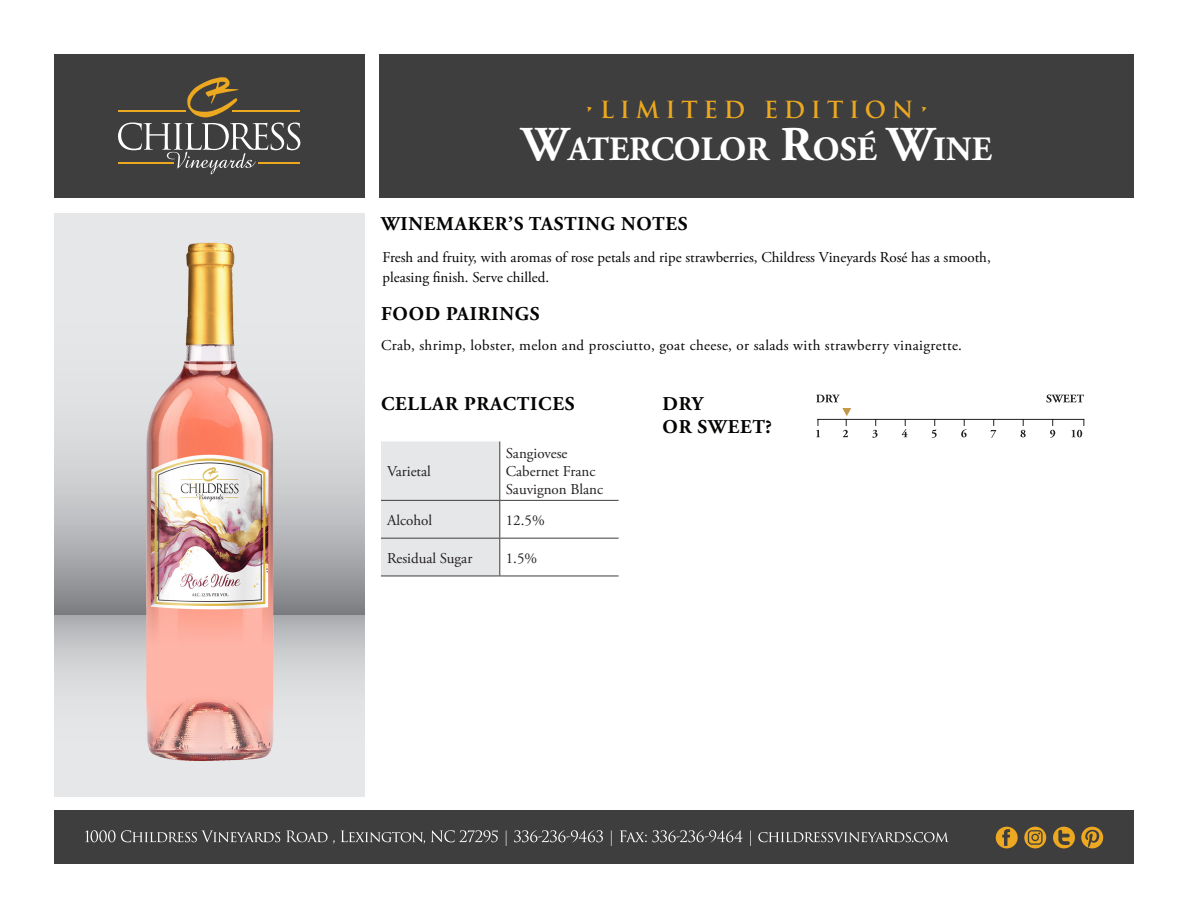
<style>
.page{position:relative;width:1188px;height:918px;background:#fff}
.page>*{position:absolute;margin:0;border:0;box-sizing:border-box;transform-origin:0 0}
.t1{font:700 34.05px "Adobe Garamond Pro";color:#fff}
.t2{font:700 22.95px "Trajan Pro";letter-spacing:.25em;color:#eba820}
.t3{font:700 19.5px/23.4px "Adobe Garamond Pro";letter-spacing:.04em;color:#040503}
.t4{font:15px/19.5px "Adobe Garamond Pro";color:#040503}
.t5{font:15px "Adobe Garamond Pro";letter-spacing:.025em;color:#040503}
.t6{font:15px/18px "Adobe Garamond Pro";color:#231f20}
.s1{font-size:48.6px}
</style>
<div class="page">
<div style="left:54px;top:54px;width:310px;height:144px;background:#3e3e3f"></div>
<div style="left:380px;top:54px;width:754px;height:144px;background:#3e3e3f"></div>
<svg style="left:118px;top:77px;width:182px;height:97px"></svg>
<div style="left:54px;top:213px;width:310px;height:410px;background:#e6e7e9"></div>
<div style="left:54px;top:615px;width:310px;height:181px;background:#e6e7e9"></div>
<div style="left:381px;top:441px;width:118px;height:135px;background:#e6e7e9"></div>
<hr style="left:499px;top:441px;width:1px;height:59px;background:#3e3e3f">
<hr style="left:381px;top:500px;width:119px;height:1px;background:#3e3e3f">
<hr style="left:500px;top:500px;width:119px;height:1px;background:#3e3e3f">
<hr style="left:499px;top:501px;width:1px;height:37px;background:#3e3e3f">
<hr style="left:381px;top:538px;width:119px;height:1px;background:#3e3e3f">
<hr style="left:500px;top:538px;width:119px;height:1px;background:#3e3e3f">
<hr style="left:499px;top:539px;width:1px;height:37px;background:#3e3e3f">
<hr style="left:381px;top:576px;width:119px;height:1px;background:#3e3e3f">
<hr style="left:500px;top:576px;width:119px;height:1px;background:#3e3e3f">
<div style="left:54px;top:810px;width:1080px;height:54px;background:#3e3e3f"></div>
<svg style="left:85px;top:830px;width:864px;height:16px"></svg>
<svg style="left:1053px;top:827px;width:22px;height:21px"></svg>
<svg style="left:1081px;top:827px;width:22px;height:21px"></svg>
<svg style="left:996px;top:827px;width:22px;height:21px"></svg>
<svg style="left:1024px;top:827px;width:22px;height:21px"></svg>
<img style="left:54px;top:225px;width:311px;height:558px">
<svg style="left:816px;top:395px;width:24px;height:7px"></svg>
<svg style="left:1046px;top:394px;width:38px;height:9px"></svg>
<hr style="left:817px;top:419px;width:267px;height:1px;background:#231f20">
<svg style="left:816px;top:419px;width:4px;height:18px"></svg>
<svg style="left:872px;top:419px;width:6px;height:19px"></svg>
<svg style="left:902px;top:419px;width:6px;height:18px"></svg>
<svg style="left:932px;top:419px;width:5px;height:19px"></svg>
<svg style="left:961px;top:419px;width:6px;height:18px"></svg>
<svg style="left:991px;top:419px;width:5px;height:19px"></svg>
<svg style="left:1020px;top:419px;width:6px;height:18px"></svg>
<svg style="left:1050px;top:419px;width:5px;height:19px"></svg>
<svg style="left:1072px;top:419px;width:12px;height:18px"></svg>
<svg style="left:842px;top:408px;width:9px;height:29px"></svg>
<p class="t2" style="left:585px;top:95px;width:346px">•LIMITED EDITION•</p>
<p class="t1" style="left:522px;top:129px;width:472px"><span class="s1">W</span>ATERCOLOR <span class="s1">R</span>OSÉ <span class="s1">W</span>INE</p>
<p class="t3" style="left:381px;top:212px;width:308px">WINEMAKER’S TASTING NOTES</p>
<p class="t4" style="left:382px;top:248px;width:610px">Fresh and fruity, with aromas of rose petals and ripe strawberries, Childress Vineyards Rosé has a smooth, pleasing finish. Serve chilled.</p>
<p class="t3" style="left:381px;top:303px;width:160px">FOOD PAIRINGS</p>
<p class="t5" style="left:381px;top:337px;width:583px">Crab, shrimp, lobster, melon and prosciutto, goat cheese, or salads with strawberry vinaigrette.</p>
<p class="t3" style="left:381px;top:392px;width:195px">CELLAR PRACTICES</p>
<p class="t6" style="left:387px;top:463px;width:46px">Varietal</p>
<p class="t6" style="left:506px;top:445px;width:63px">Sangiovese</p>
<p class="t6" style="left:506px;top:463px;width:99px">Cabernet Franc<br>Sauvignon Blanc</p>
<p class="t6" style="left:387px;top:511px;width:47px">Alcohol</p>
<p class="t6" style="left:506px;top:511px;width:40px">12.5%</p>
<p class="t6" style="left:387px;top:549px;width:87px">Residual Sugar</p>
<p class="t6" style="left:506px;top:549px;width:33px">1.5%</p>
<p class="t3" style="left:663px;top:393px;width:111px">DRY<br>OR SWEET?</p>
</div>
